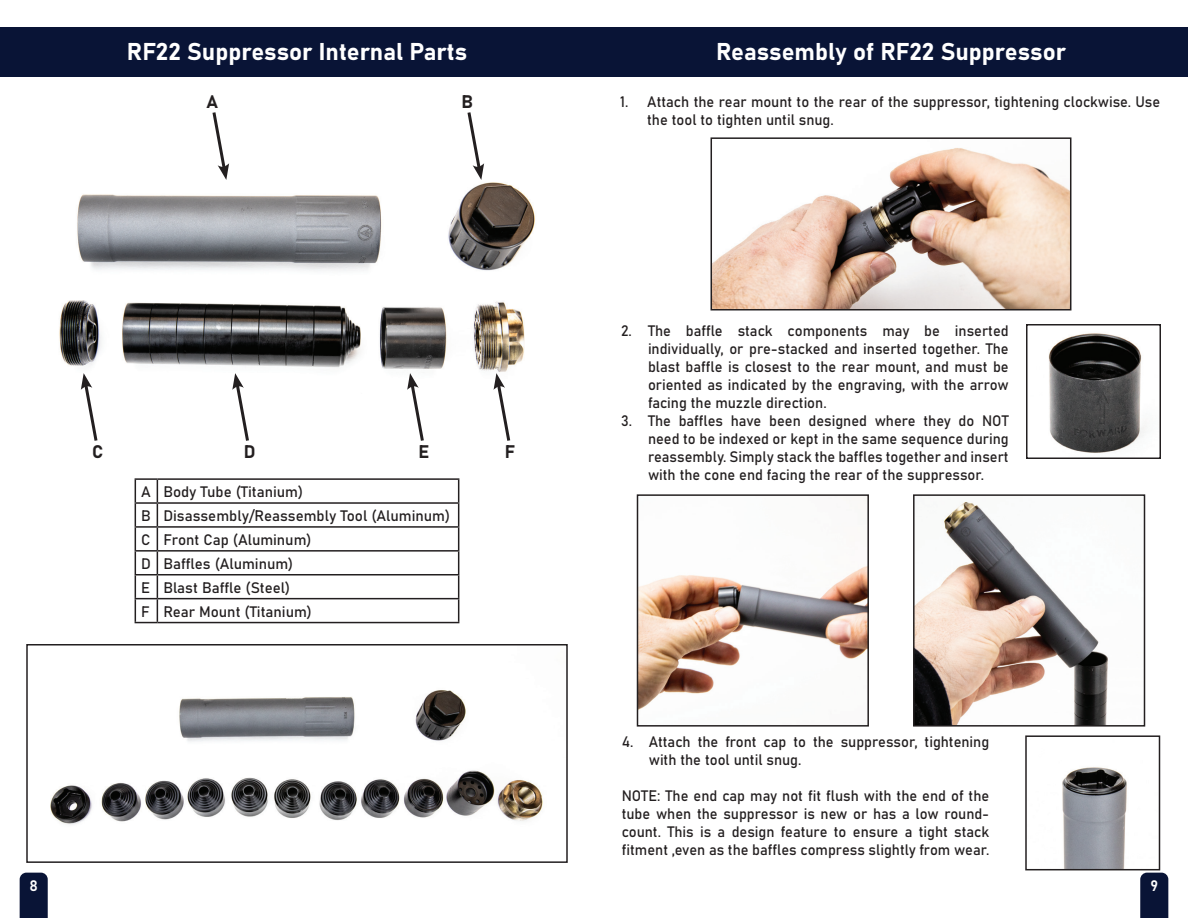
<style>
.page{position:relative;width:1188px;height:918px;background:#fff}
.page>*{position:absolute;margin:0;border:0;box-sizing:border-box;transform-origin:0 0}
.t1{font:24px "Bahnschrift";color:#fff}
.t2{font:18px "Bahnschrift";color:#231f20}
.t3{font:15px/18px "Bahnschrift";color:#231f20}
.t4{font:15px "Bahnschrift";color:#fff}
</style>
<div class="page">
<img style="left:59px;top:163px;width:476px;height:227px">
<svg style="left:20px;top:873px;width:28px;height:45px"></svg>
<svg style="left:1140px;top:873px;width:28px;height:45px"></svg>
<div style="left:0;top:27px;width:1188px;height:50px;background:#091436"></div>
<hr style="left:135px;top:478px;width:22px;height:2px;background:#231f20">
<hr style="left:157px;top:478px;width:302px;height:2px;background:#231f20">
<hr style="left:157px;top:502px;width:302px;height:2px;background:#231f20">
<hr style="left:157px;top:526px;width:302px;height:2px;background:#231f20">
<hr style="left:157px;top:550px;width:302px;height:2px;background:#231f20">
<hr style="left:157px;top:574px;width:302px;height:1px;background:#231f20">
<hr style="left:157px;top:598px;width:302px;height:1px;background:#231f20">
<svg style="left:458px;top:480px;width:1px;height:142px"></svg>
<svg style="left:135px;top:480px;width:23px;height:143px"></svg>
<hr style="left:157px;top:622px;width:302px;height:1px;background:#231f20">
<svg style="left:407px;top:373px;width:19px;height:68px"></svg>
<img style="left:1048px;top:333px;width:99px;height:120px">
<div style="left:1026px;top:324px;width:135px;height:135px;border:2px solid #231f20"></div>
<img style="left:1062px;top:767px;width:65px;height:100px">
<div style="left:1025px;top:735px;width:135px;height:135px;border:2px solid #231f20"></div>
<img style="left:916px;top:501px;width:192px;height:223px">
<div style="left:913px;top:494px;width:232px;height:233px;border:2px solid #231f20"></div>
<img style="left:640px;top:497px;width:226px;height:212px">
<div style="left:637px;top:494px;width:232px;height:233px;border:2px solid #231f20"></div>
<img style="left:714px;top:148px;width:354px;height:159px">
<div style="left:711px;top:137px;width:360px;height:173px;border:2px solid #231f20"></div>
<svg style="left:494px;top:373px;width:18px;height:68px"></svg>
<svg style="left:81px;top:373px;width:19px;height:68px"></svg>
<svg style="left:232px;top:373px;width:19px;height:68px"></svg>
<svg style="left:465px;top:112px;width:19px;height:68px"></svg>
<svg style="left:210px;top:112px;width:19px;height:68px"></svg>
<img style="left:50px;top:690px;width:493px;height:135px">
<div style="left:26px;top:644px;width:542px;height:219px;border:2px solid #231f20"></div>
<h1 class="t1" style="left:127px;top:33px;width:342px">RF22 Suppressor Internal Parts</h1>
<p class="t2" style="left:207px;top:88px;width:13px">A</p>
<p class="t2" style="left:462px;top:88px;width:13px">B</p>
<p class="t2" style="left:92px;top:438px;width:13px">C</p>
<p class="t2" style="left:244px;top:438px;width:13px">D</p>
<p class="t2" style="left:505px;top:438px;width:12px">F</p>
<p class="t2" style="left:419px;top:438px;width:12px">E</p>
<p class="t3" style="left:141px;top:479px;width:310px;line-height:23.9px">A Body Tube (Titanium)<br>B Disassembly/Reassembly Tool (Aluminum)<br>C Front Cap (Aluminum)<br>D Baffles (Aluminum)<br>E Blast Baffle (Steel)<br>F Rear Mount (Titanium)</p>
<h1 class="t1" style="left:716px;top:33px;width:351px">Reassembly of RF22 Suppressor</h1>
<p class="t3" style="left:647px;top:91px;width:515px;text-indent:-27px">1. Attach the rear mount to the rear of the suppressor, tightening clockwise. Use the tool to tighten until snug.</p>
<p class="t3" style="left:648px;top:321px;width:362px;text-align:justify;text-indent:-27px">2. The baffle stack components may be inserted individually, or pre-stacked and inserted together. The blast baffle is closest to the rear mount, and must be oriented as indicated by the engraving, with the arrow facing the muzzle direction.</p>
<p class="t3" style="left:648px;top:411px;width:362px;text-align:justify;text-indent:-27px">3. The baffles have been designed where they do NOT need to be indexed or kept in the same sequence during reassembly. Simply stack the baffles together and insert with the cone end facing the rear of the suppressor.</p>
<p class="t3" style="left:649px;top:732px;width:342px;text-indent:-27px">4. Attach the front cap to the suppressor, tightening with the tool until snug.</p>
<p class="t3" style="left:622px;top:786px;width:369px;text-align:justify">NOTE: The end cap may not fit flush with the end of the tube when the suppressor is new or has a low round&shy;count. This is a design feature to ensure a tight stack fitment ,even as the baffles compress slightly from wear.</p>
<p class="t4" style="left:29px;top:874px;width:10px">8</p>
<p class="t4" style="left:1150px;top:874px;width:9px">9</p>
</div>
